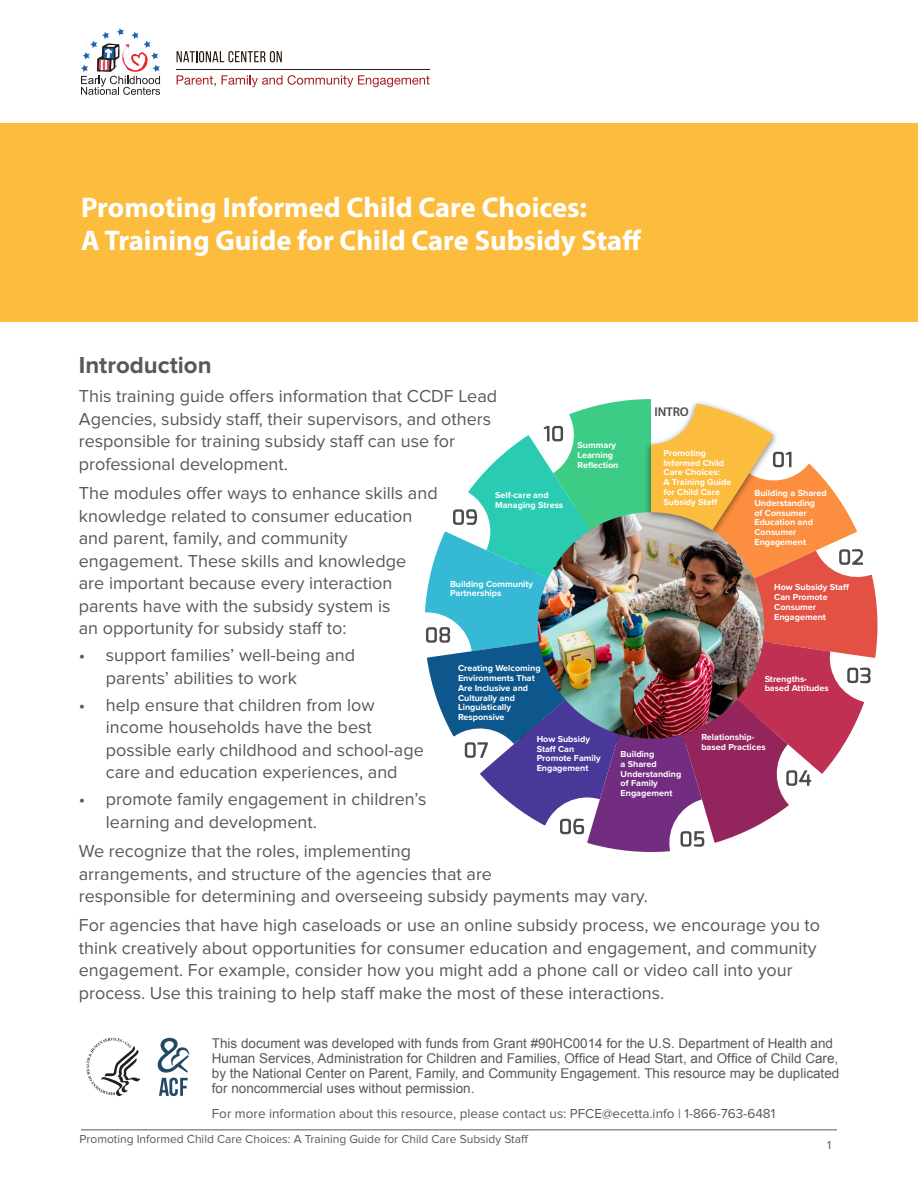
<style>
.page{position:relative;width:918px;height:1188px;background:#fff}
.page>*{position:absolute;margin:0;border:0;box-sizing:border-box;transform-origin:0 0}
.t1{font:700 28.5px/33px "Myriad Pro";color:#fff}
.t2{font:700 24px "Proxima Nova";color:#57585a}
.t3{font:18px/22.5px "Proxima Nova";color:#57585a}
.t4{font:13.5px/15px "Arial";color:#57585a}
.t5{font:13.5px "Proxima Nova";color:#57585a}
.t6{font:600 12.75px "Myriad Pro";letter-spacing:-.01em;color:#4b4a4d}
.t7{font:12px "Proxima Nova";color:#57585a}
.t8{font:700 9px/9.8px "Proxima Nova";color:#fff}
</style>
<div class="page">
<hr style="left:81px;top:1129px;width:756px;height:1px;background:#57585a">
<div style="left:0;top:123px;width:918px;height:198px;background:#fcbd3f"></div>
<svg style="left:86px;top:1038px;width:54px;height:58px"></svg>
<svg style="left:158px;top:1038px;width:31px;height:58px"></svg>
<img style="left:425px;top:399px;width:453px;height:453px">
<svg style="left:177px;top:75px;width:39px;height:11px"></svg>
<svg style="left:222px;top:75px;width:208px;height:12px"></svg>
<svg style="left:177px;top:51px;width:105px;height:11px"></svg>
<hr style="left:176px;top:69px;width:254px;height:1px;background:#211e1e">
<svg style="left:81px;top:28px;width:79px;height:67px"></svg>
<h1 class="t1" style="left:81px;top:190px;width:562px">Promoting Informed Child Care Choices:<br>A Training Guide for Child Care Subsidy Staff</h1>
<h2 class="t2" style="left:79px;top:351px;width:134px">Introduction</h2>
<p class="t3" style="left:79px;top:385px;width:420px">This training guide offers information that CCDF Lead Agencies, subsidy staff, their supervisors, and others responsible for training subsidy staff can use for professional development.</p>
<p class="t3" style="left:79px;top:482px;width:360px">The modules offer ways to enhance skills and knowledge related to consumer education and parent, family, and community engagement. These skills and knowledge<br>are important because every interaction parents have with the subsidy system is<br>an opportunity for subsidy staff to:</p>
<p class="t3" style="left:106px;top:644px;width:251px;text-indent:-27px">• support families’ well-being and parents’ abilities to work</p>
<p class="t3" style="left:106px;top:694px;width:320px;text-indent:-27px">• help ensure that children from low income households have the best possible early childhood and school-age care and education experiences, and</p>
<p class="t3" style="left:106px;top:789px;width:322px;text-indent:-27px">• promote family engagement in children’s learning and development.</p>
<p class="t3" style="left:79px;top:840px;width:571px">We recognize that the roles, implementing<br>arrangements, and structure of the agencies that are<br>responsible for determining and overseeing subsidy payments may vary.</p>
<p class="t3" style="left:79px;top:915px;width:743px">For agencies that have high caseloads or use an online subsidy process, we encourage you to think creatively about opportunities for consumer education and engagement, and community engagement. For example, consider how you might add a phone call or video call into your process. Use this training to help staff make the most of these interactions.</p>
<p class="t4" style="left:212px;top:1036px;width:629px">This document was developed with funds from Grant #90HC0014 for the U.S. Department of Health and Human Services, Administration for Children and Families, Office of Head Start, and Office of Child Care, by the National Center on Parent, Family, and Community Engagement. This resource may be duplicated for noncommercial uses without permission.</p>
<p class="t5" style="left:212px;top:1106px;width:565px">For more information about this resource, please contact us: PFCE@ecetta.info | 1-866-763-6481</p>
<p class="t6" style="left:654px;top:404px;width:36px">INTRO</p>
<p class="t8" style="left:663px;top:448px;width:70px">Promoting<br>Informed Child<br>Care Choices:<br>A Training Guide for Child Care<br>Subsidy Staff</p>
<p class="t8" style="left:578px;top:440px;width:42px">Summary<br>Learning<br>Reflection</p>
<p class="t8" style="left:754px;top:488px;width:74px">Building a Shared<br>Understanding<br>of Consumer<br>Education and<br>Consumer<br>Engagement</p>
<p class="t8" style="left:774px;top:582px;width:76px">How Subsidy Staff<br>Can Promote<br>Consumer<br>Engagement</p>
<p class="t8" style="left:495px;top:490px;width:70px">Self-care and<br>Managing Stress</p>
<p class="t8" style="left:450px;top:579px;width:85px">Building Community<br>Partnerships</p>
<p class="t8" style="left:458px;top:663px;width:84px">Creating Welcoming<br>Environments That<br>Are Inclusive and<br>Culturally and<br>Linguistically<br>Responsive</p>
<p class="t8" style="left:765px;top:674px;width:66px">Strengths&shy;based Attitudes</p>
<p class="t8" style="left:701px;top:732px;width:66px">Relationship&shy;based Practices</p>
<p class="t8" style="left:537px;top:734px;width:66px">How Subsidy<br>Staff Can<br>Promote Family<br>Engagement</p>
<p class="t8" style="left:621px;top:749px;width:62px">Building<br>a Shared<br>Understanding of Family<br>Engagement</p>
<p class="t7" style="left:80px;top:1133px;width:451px">Promoting Informed Child Care Choices: A Training Guide for Child Care Subsidy Staff</p>
<p class="t7" style="left:827px;top:1138px;width:6px">1</p>
</div>
